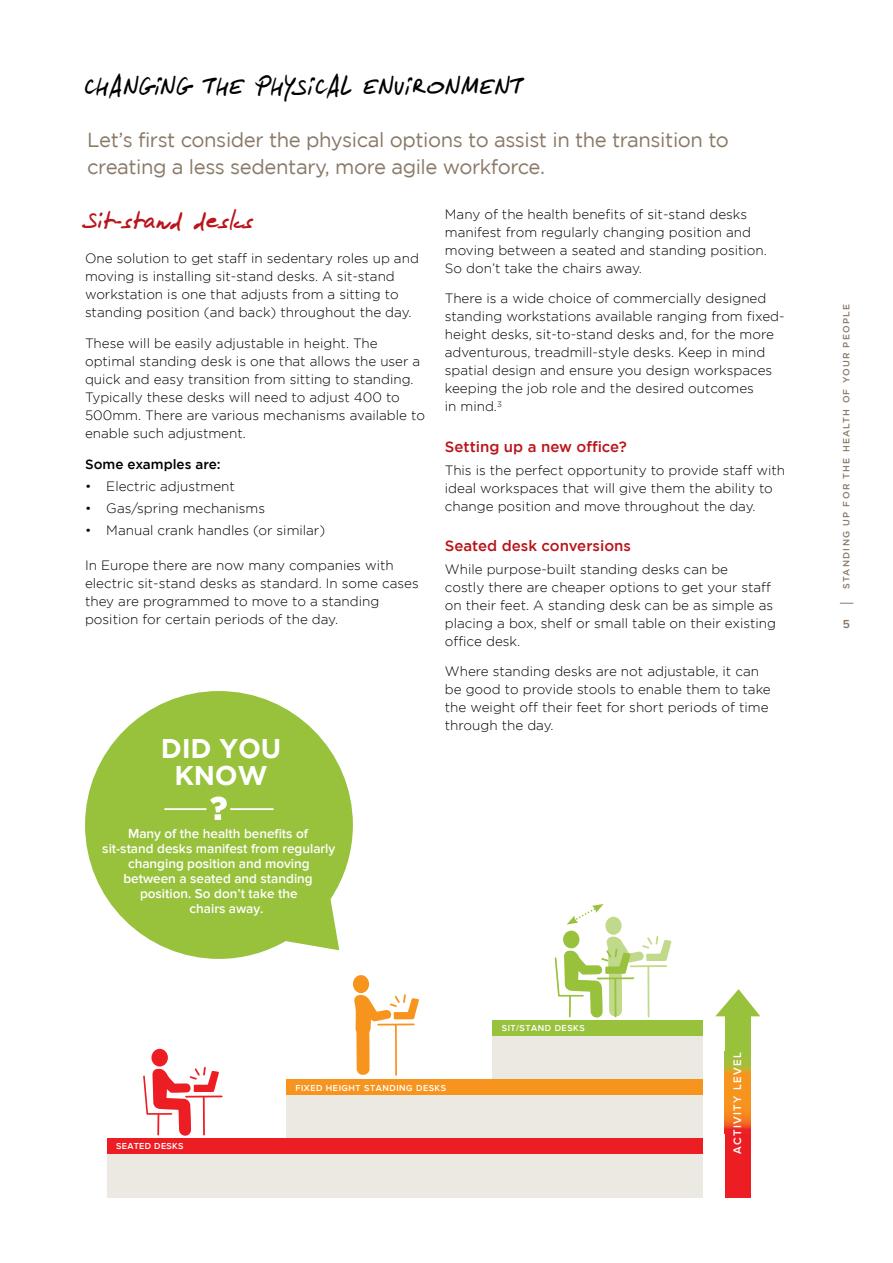
<style>
.page{position:relative;width:893px;height:1263px;background:#fff}
.page>*{position:absolute;margin:0;border:0;box-sizing:border-box;transform-origin:0 0}
.t1{font:700 27px/27px "Gotham";letter-spacing:-.01em;color:#fff;text-align:center}
.t2{font:22.65px "Lipsum";color:#000}
.t3{font:22.5px "Lipsum";color:#ba141a}
.t4{font:20.25px/27.8px "Gotham";letter-spacing:-.02em;color:#8a7967}
.t5{font:500 15px "Gotham";color:#ba141a}
.t6{font:300 13.5px/18px "Gotham";color:#000}
.t7{font:600 13.5px "Proxima Nova";color:#fff}
.t8{font:500 13.5px "Gotham";color:#000}
.t9{font:600 12px "Proxima Nova";color:#8a7967}
.t10{font:600 11.25px "Proxima Nova";letter-spacing:.12em;color:#fff}
.t11{font:600 9px "Proxima Nova";letter-spacing:.06em;color:#fff}
.t12{font:500 9px "Gotham";letter-spacing:.14em;color:#8a7967}
.t13{font:600 9px "Proxima Nova";letter-spacing:.04em;color:#fff}
</style>
<div class="page">
<svg style="left:840px;top:603px;width:13px;height:1px"></svg>
<div style="left:492px;top:1020px;width:211px;height:60px;background:#ece8e2"></div>
<div style="left:492px;top:1020px;width:211px;height:15px;background:#98c13c"></div>
<div style="left:108px;top:1138px;width:595px;height:60px;background:#ece8e2"></div>
<div style="left:287px;top:1079px;width:416px;height:60px;background:#ece8e2"></div>
<svg style="left:725px;top:1056px;width:26px;height:29px"></svg>
<div style="left:725px;top:1009px;width:26px;height:47px;background:#98c13c"></div>
<div style="left:725px;top:1126px;width:26px;height:72px;background:#ed1d24"></div>
<svg style="left:725px;top:1085px;width:26px;height:44px"></svg>
<div style="left:287px;top:1079px;width:416px;height:16px;background:#f7941e"></div>
<div style="left:108px;top:1138px;width:595px;height:15px;background:#ed1d24"></div>
<svg style="left:353px;top:976px;width:67px;height:178px"></svg>
<div style="left:354px;top:976px;width:14px;height:16px;background:#f7941e;border-radius:50%"></div>
<div style="left:353px;top:975px;width:16px;height:18px;border:2px solid #f7941e;border-radius:50%"></div>
<svg style="left:142px;top:1048px;width:78px;height:106px"></svg>
<hr style="left:186px;top:1095px;width:36px;height:2px;background:#ed1d24">
<hr style="left:203px;top:1097px;width:2px;height:38px;background:#ed1d24">
<svg style="left:715px;top:989px;width:45px;height:27px"></svg>
<svg style="left:554px;top:904px;width:119px;height:250px"></svg>
<svg style="left:85px;top:691px;width:268px;height:268px;fill:#98c13c"></svg>
<hr style="left:164px;top:808px;width:42px;height:2px;background:#fff">
<hr style="left:230px;top:808px;width:44px;height:2px;background:#fff">
<svg style="left:210px;top:796px;width:17px;height:24px"></svg>
<h2 class="t2" style="left:85px;top:74px;width:440px">CHANGING THE PHYSICAL ENVIRONMENT</h2>
<h3 class="t4" style="left:87px;top:125px;width:643px">Let’s first consider the physical options to assist in the transition to creating a less sedentary, more agile workforce.</h3>
<h3 class="t3" style="left:85px;top:207px;width:171px">Sit-stand desks</h3>
<p class="t6" style="left:85px;top:249px;width:335px">One solution to get staff in sedentary roles up and moving is installing sit-stand desks. A sit-stand workstation is one that adjusts from a sitting to standing position (and back) throughout the day.</p>
<p class="t6" style="left:85px;top:334px;width:341px">These will be easily adjustable in height. The optimal standing desk is one that allows the user a quick and easy transition from sitting to standing.<br>Typically these desks will need to adjust 400 to 500mm. There are various mechanisms available to enable such adjustment.</p>
<p class="t8" style="left:85px;top:456px;width:137px">Some examples are:</p>
<p class="t6" style="left:85px;top:477px;width:151px">• Electric adjustment</p>
<p class="t6" style="left:85px;top:499px;width:182px">• Gas/spring mechanisms</p>
<p class="t6" style="left:85px;top:521px;width:242px">• Manual crank handles (or similar)</p>
<p class="t6" style="left:85px;top:556px;width:335px">In Europe there are now many companies with electric sit-stand desks as standard. In some cases they are programmed to move to a standing position for certain periods of the day.</p>
<h1 class="t1" style="left:161px;top:734px;width:122px">DID YOU<br>KNOW</h1>
<p class="t7" style="left:128px;top:826px;width:181px">Many of the health benefits of</p>
<p class="t7" style="left:102px;top:841px;width:234px">sit-stand desks manifest from regularly</p>
<p class="t7" style="left:128px;top:856px;width:183px">changing position and moving</p>
<p class="t7" style="left:123px;top:871px;width:191px">between a seated and standing</p>
<p class="t7" style="left:140px;top:886px;width:159px">position. So don’t take the</p>
<p class="t7" style="left:189px;top:901px;width:76px">chairs away.</p>
<p class="t6" style="left:445px;top:205px;width:324px">Many of the health benefits of sit-stand desks manifest from regularly changing position and moving between a seated and standing position.<br>So don’t take the chairs away.</p>
<p class="t6" style="left:445px;top:289px;width:341px">There is a wide choice of commercially designed standing workstations available ranging from fixed&shy;height desks, sit-to-stand desks and, for the more adventurous, treadmill-style desks. Keep in mind spatial design and ensure you design workspaces keeping the job role and the desired outcomes<br>in mind.<sup>3</sup></p>
<p class="t5" style="left:445px;top:438px;width:183px">Setting up a new office?</p>
<p class="t6" style="left:445px;top:461px;width:342px">This is the perfect opportunity to provide staff with ideal workspaces that will give them the ability to change position and move throughout the day.</p>
<p class="t5" style="left:445px;top:537px;width:188px">Seated desk conversions</p>
<p class="t6" style="left:445px;top:560px;width:333px">While purpose-built standing desks can be<br>costly there are cheaper options to get your staff on their feet. A standing desk can be as simple as placing a box, shelf or small table on their existing office desk.</p>
<p class="t6" style="left:445px;top:662px;width:327px">Where standing desks are not adjustable, it can be good to provide stools to enable them to take the weight off their feet for short periods of time through the day.</p>
<p class="t11" style="left:502px;top:1023px;width:84px">SIT/STAND DESKS</p>
<p class="t13" style="left:116px;top:1140px;width:69px">SEATED DESKS</p>
<p class="t11" style="left:295px;top:1082px;width:152px">FIXED HEIGHT STANDING DESKS</p>
<p class="t10" style="left:731px;top:1154px;width:103px;rotate:-90deg">ACTIVITY LEVEL</p>
<p class="t12" style="left:841px;top:589px;width:286px;rotate:-90deg">STANDING UP FOR THE HEALTH OF YOUR PEOPLE</p>
<p class="t9" style="left:843px;top:617px;width:9px">5</p>
</div>
